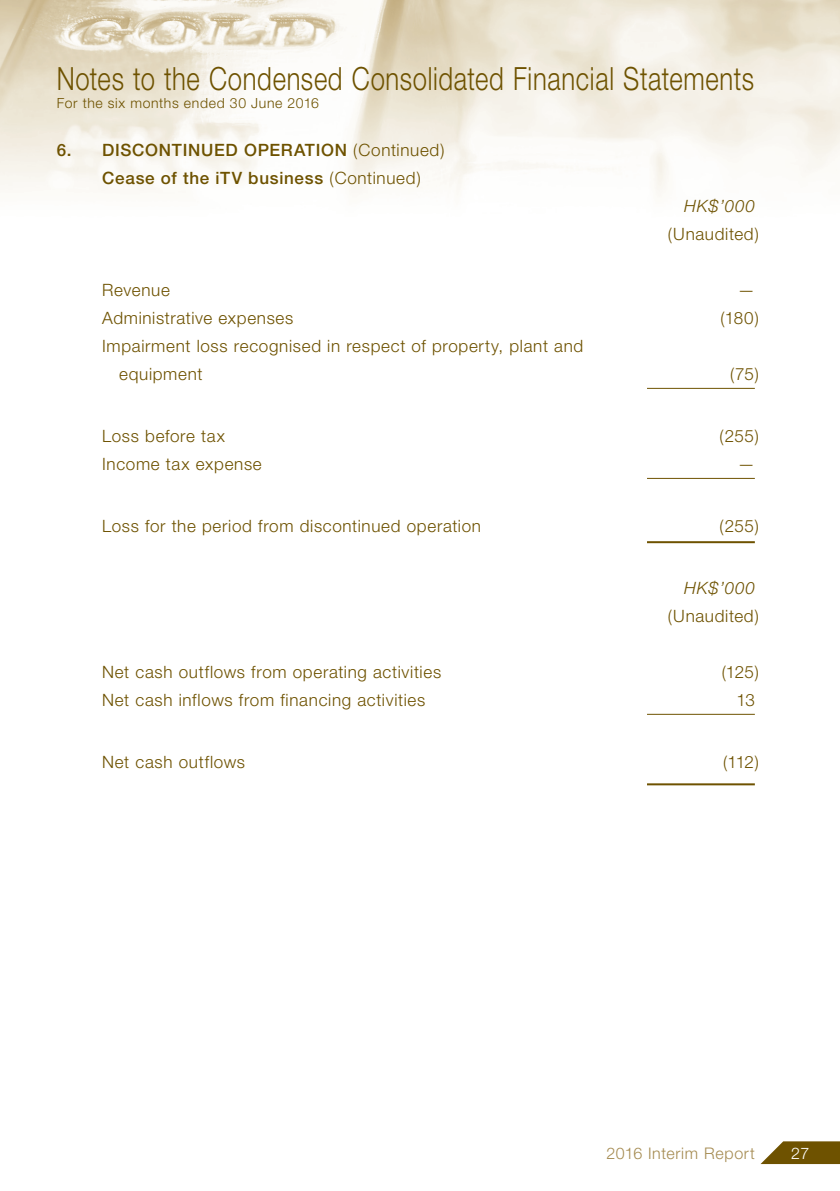
<style>
.page{position:relative;width:840px;height:1191px;background:#fff}
.page>*{position:absolute;margin:0;border:0;box-sizing:border-box;transform-origin:0 0}
.t1{font:300 32px "Helvetica Neue";letter-spacing:.025em;color:#6e5200;scale:.8 1}
.t2{font:300 17px/28px "Helvetica Neue";letter-spacing:.04em;color:#6e5200}
.t3{font:500 17px/28px "Helvetica Neue";letter-spacing:.04em;color:#6e5200}
.t4{font:italic 300 17px "Helvetica Neue";letter-spacing:.045em;color:#6e5200}
.t5{font:300 16px "Helvetica Neue";letter-spacing:.04em;color:#a58b51}
.t6{font:300 16px "Helvetica Neue";color:#fff}
.t7{font:300 14px "Helvetica Neue";letter-spacing:.045em;color:#6e5200}
.s1{font-weight:300}
</style>
<div class="page">
<img style="left:0;top:0;width:839px;height:1165px">
<svg style="left:760px;top:1141px;width:79px;height:23px;background:#856e29"></svg>
<hr style="left:646px;top:388px;width:108px;height:1px;background:#6e5200">
<hr style="left:646px;top:478px;width:108px;height:1px;background:#6e5200">
<hr style="left:646px;top:541px;width:108px;height:2px;background:#6e5200">
<hr style="left:646px;top:714px;width:108px;height:1px;background:#6e5200">
<hr style="left:646px;top:783px;width:108px;height:2px;background:#6e5200">
<h1 class="t1" style="left:57px;top:67px;width:872px">Notes to the Condensed Consolidated Financial Statements</h1>
<p class="t7" style="left:57px;top:98px;width:264px">For the six months ended 30 June 2016</p>
<p class="t3" style="left:102px;top:138px;width:344px;text-indent:-45px">6. DISCONTINUED OPERATION <span class="s1">(Continued)<br></span>Cease of the iTV business <span class="s1">(Continued)</span></p>
<p class="t4" style="left:683px;top:200px;width:72px">HK$’000</p>
<p class="t2" style="left:667px;top:222px;width:92px">(Unaudited)</p>
<p class="t2" style="left:102px;top:278px;width:69px">Revenue</p>
<p class="t2" style="left:737px;top:278px;width:18px">—</p>
<p class="t2" style="left:102px;top:306px;width:193px">Administrative expenses</p>
<p class="t2" style="left:720px;top:306px;width:40px">(180)</p>
<p class="t2" style="left:119px;top:334px;width:465px;text-indent:-17px">Impairment loss recognised in respect of property, plant and equipment</p>
<p class="t2" style="left:729px;top:362px;width:30px">(75)</p>
<p class="t2" style="left:102px;top:424px;width:124px">Loss before tax</p>
<p class="t2" style="left:719px;top:424px;width:41px">(255)</p>
<p class="t2" style="left:102px;top:452px;width:161px">Income tax expense</p>
<p class="t2" style="left:737px;top:452px;width:18px">—</p>
<p class="t2" style="left:102px;top:514px;width:380px">Loss for the period from discontinued operation</p>
<p class="t2" style="left:719px;top:514px;width:41px">(255)</p>
<p class="t4" style="left:683px;top:582px;width:72px">HK$’000</p>
<p class="t2" style="left:667px;top:604px;width:92px">(Unaudited)</p>
<p class="t2" style="left:102px;top:660px;width:340px">Net cash outflows from operating activities</p>
<p class="t2" style="left:721px;top:660px;width:39px">(125)</p>
<p class="t2" style="left:102px;top:688px;width:324px">Net cash inflows from financing activities</p>
<p class="t2" style="left:736px;top:688px;width:20px">13</p>
<p class="t2" style="left:102px;top:750px;width:144px">Net cash outflows</p>
<p class="t2" style="left:722px;top:750px;width:37px">(112)</p>
<p class="t5" style="left:606px;top:1147px;width:150px">2016 Interim Report</p>
<p class="t6" style="left:790px;top:1147px;width:19px">27</p>
</div>
